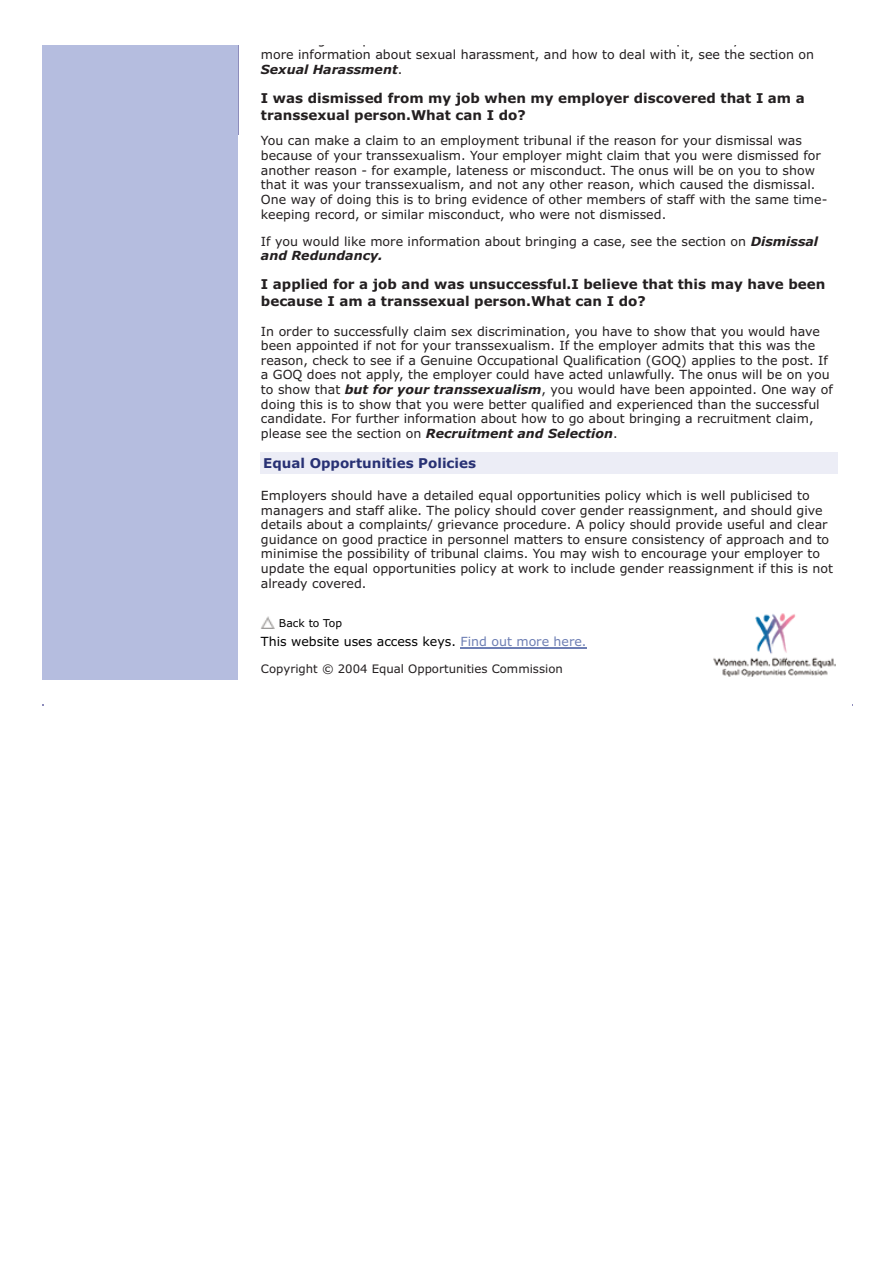
<style>
.page{position:relative;width:893px;height:1263px;background:#fff}
.page>*{position:absolute;margin:0;border:0;box-sizing:border-box;transform-origin:0 0}
.t1{font:700 13.5px/16.8px "Verdana";color:#231f20}
.t2{font:700 13.5px "Verdana";color:#283174}
.t3{font:12.6px/14.5px "Verdana";color:#231f20}
.t4{font:12.6px "Verdana";color:#000}
.t5{font:11.7px "Verdana";color:#231f20}
.t6{font:10.8px "Verdana";color:#000}
.s1{font-weight:700;font-style:italic}
.s2{color:#6e7fb4}
</style>
<div class="page">
<div style="left:42px;top:46px;width:196px;height:115px;background:#b5bddf"></div>
<div style="left:42px;top:135px;width:196px;height:545px;background:#b5bddf"></div>
<div style="left:260px;top:453px;width:578px;height:21px;background:#ecedf6"></div>
<hr style="left:42px;top:705px;width:810px;height:1px;background:#bfbfbf">
<img style="left:261px;top:616px;width:13px;height:12px">
<img style="left:713px;top:613px;width:123px;height:64px">
<hr style="left:460px;top:647px;width:127px;height:1px;background:#6e7fb4">
<p class="t3" style="left:318px;top:32px;width:9px">g</p>
<p class="t3" style="left:362px;top:32px;width:9px">p</p>
<p class="t3" style="left:676px;top:32px;width:9px">p</p>
<p class="t3" style="left:261px;top:32px;width:555px;text-indent:472px">y<br>more information about sexual harassment, and how to deal with it, see the section on<br><span class="s1">Sexual Harassment</span>.</p>
<p class="t1" style="left:261px;top:89px;width:545px">I was dismissed from my job when my employer discovered that I am a transsexual person.What can I do?</p>
<p class="t3" style="left:261px;top:133px;width:568px">You can make a claim to an employment tribunal if the reason for your dismissal was because of your transsexualism. Your employer might claim that you were dismissed for another reason - for example, lateness or misconduct. The onus will be on you to show that it was your transsexualism, and not any other reason, which caused the dismissal.<br>One way of doing this is to bring evidence of other members of staff with the same time&shy;keeping record, or similar misconduct, who were not dismissed.</p>
<p class="t3" style="left:261px;top:233px;width:559px">If you would like more information about bringing a case, see the section on <span class="s1">Dismissal and Redundancy.</span></p>
<p class="t1" style="left:261px;top:276px;width:566px">I applied for a job and was unsuccessful.I believe that this may have been because I am a transsexual person.What can I do?</p>
<p class="t3" style="left:261px;top:324px;width:573px">In order to successfully claim sex discrimination, you have to show that you would have been appointed if not for your transsexualism. If the employer admits that this was the reason, check to see if a Genuine Occupational Qualification (GOQ) applies to the post. If a GOQ does not apply, the employer could have acted unlawfully. The onus will be on you to show that <span class="s1">but for your transsexualism</span>, you would have been appointed. One way of doing this is to show that you were better qualified and experienced than the successful candidate. For further information about how to go about bringing a recruitment claim, please see the section on <span class="s1">Recruitment and Selection</span>.</p>
<p class="t2" style="left:263px;top:454px;width:214px">Equal Opportunities Policies</p>
<p class="t3" style="left:261px;top:488px;width:573px">Employers should have a detailed equal opportunities policy which is well publicised to managers and staff alike. The policy should cover gender reassignment, and should give details about a complaints/ grievance procedure. A policy should provide useful and clear guidance on good practice in personnel matters to ensure consistency of approach and to minimise the possibility of tribunal claims. You may wish to encourage your employer to update the equal opportunities policy at work to include gender reassignment if this is not already covered.</p>
<p class="t6" style="left:279px;top:616px;width:65px">Back to Top</p>
<p class="t4" style="left:261px;top:633px;width:327px">This website uses access keys. <span class="s2">Find out more here.</span></p>
<p class="t5" style="left:261px;top:661px;width:303px">Copyright © 2004 Equal Opportunities Commission</p>
</div>
